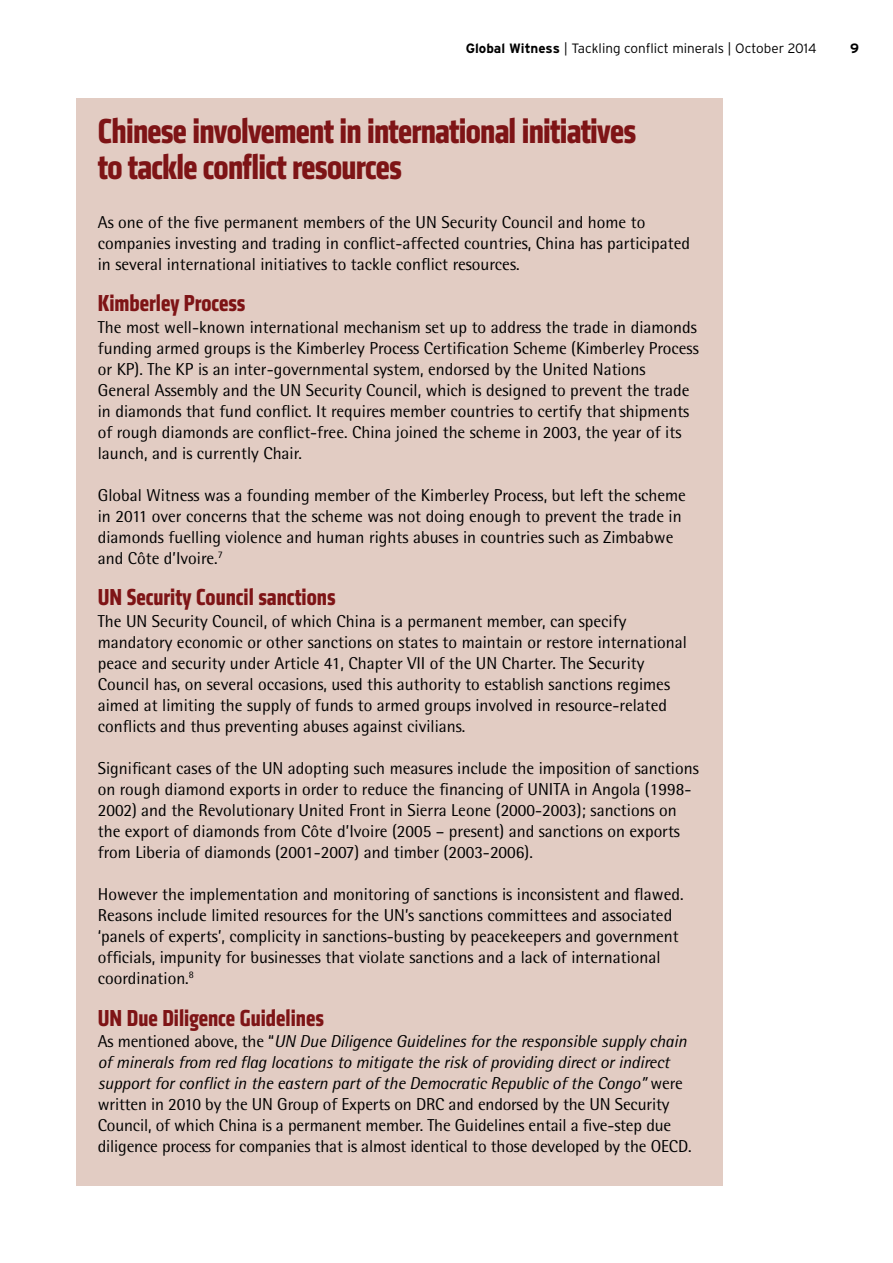
<style>
.page{position:relative;width:893px;height:1263px;background:#fff}
.page>*{position:absolute;margin:0;border:0;box-sizing:border-box;transform-origin:0 0}
.t1{font:700 condensed 36px/36px "Klavika";letter-spacing:-.02em;color:#7e1416}
.t2{font:700 condensed 24px "Klavika";color:#7e1416}
.t3{font:17.25px/21px "Rotis Semi Sans";color:#000}
.t4{font:300 13.5px "Interstate";color:#000}
.t5{font:700 13.5px "Interstate";color:#000}
.s1{font-weight:700}
.s2{font-style:italic}
</style>
<div class="page">
<div style="left:77px;top:98px;width:646px;height:1088px;background:#e2ccc3"></div>
<p class="t4" style="left:466px;top:41px;width:352px"><span class="s1">Global Witness</span> | Tackling conflict minerals | October 2014</p>
<p class="t5" style="left:850px;top:41px;width:10px">9</p>
<h1 class="t1" style="left:98px;top:113px;width:540px">Chinese involvement in international initiatives to tackle conflict resources</h1>
<p class="t3" style="left:98px;top:211px;width:594px">As one of the five permanent members of the UN Security Council and home to companies investing and trading in conflict-affected countries, China has participated in several international initiatives to tackle conflict resources.</p>
<h2 class="t2" style="left:98px;top:288px;width:149px">Kimberley Process</h2>
<p class="t3" style="left:98px;top:316px;width:602px">The most well-known international mechanism set up to address the trade in diamonds funding armed groups is the Kimberley Process Certification Scheme (Kimberley Process or KP). The KP is an inter-governmental system, endorsed by the United Nations General Assembly and the UN Security Council, which is designed to prevent the trade in diamonds that fund conflict. It requires member countries to certify that shipments of rough diamonds are conflict-free. China joined the scheme in 2003, the year of its launch, and is currently Chair.</p>
<p class="t3" style="left:98px;top:484px;width:590px">Global Witness was a founding member of the Kimberley Process, but left the scheme in 2011 over concerns that the scheme was not doing enough to prevent the trade in diamonds fuelling violence and human rights abuses in countries such as Zimbabwe and Côte d’Ivoire.<sup>7</sup></p>
<h2 class="t2" style="left:98px;top:582px;width:239px">UN Security Council sanctions</h2>
<p class="t3" style="left:98px;top:610px;width:591px">The UN Security Council, of which China is a permanent member, can specify mandatory economic or other sanctions on states to maintain or restore international peace and security under Article 41, Chapter VII of the UN Charter. The Security Council has, on several occasions, used this authority to establish sanctions regimes aimed at limiting the supply of funds to armed groups involved in resource-related conflicts and thus preventing abuses against civilians.</p>
<p class="t3" style="left:98px;top:757px;width:602px">Significant cases of the UN adopting such measures include the imposition of sanctions on rough diamond exports in order to reduce the financing of UNITA in Angola (1998- 2002) and the Revolutionary United Front in Sierra Leone (2000-2003); sanctions on the export of diamonds from Côte d’Ivoire (2005 – present) and sanctions on exports from Liberia of diamonds (2001-2007) and timber (2003-2006).</p>
<p class="t3" style="left:98px;top:883px;width:587px">However the implementation and monitoring of sanctions is inconsistent and flawed.<br>Reasons include limited resources for the UN’s sanctions committees and associated ‘panels of experts’, complicity in sanctions-busting by peacekeepers and government officials, impunity for businesses that violate sanctions and a lack of international coordination.<sup>8</sup></p>
<h2 class="t2" style="left:98px;top:1002px;width:228px">UN Due Diligence Guidelines</h2>
<p class="t3" style="left:98px;top:1030px;width:595px">As mentioned above, the “<span class="s2">UN Due Diligence Guidelines for the responsible supply chain of minerals from red flag locations to mitigate the risk of providing direct or indirect support for conflict in the eastern part of the Democratic Republic of the Congo”</span> were written in 2010 by the UN Group of Experts on DRC and endorsed by the UN Security Council, of which China is a permanent member. The Guidelines entail a five-step due diligence process for companies that is almost identical to those developed by the OECD.</p>
</div>
